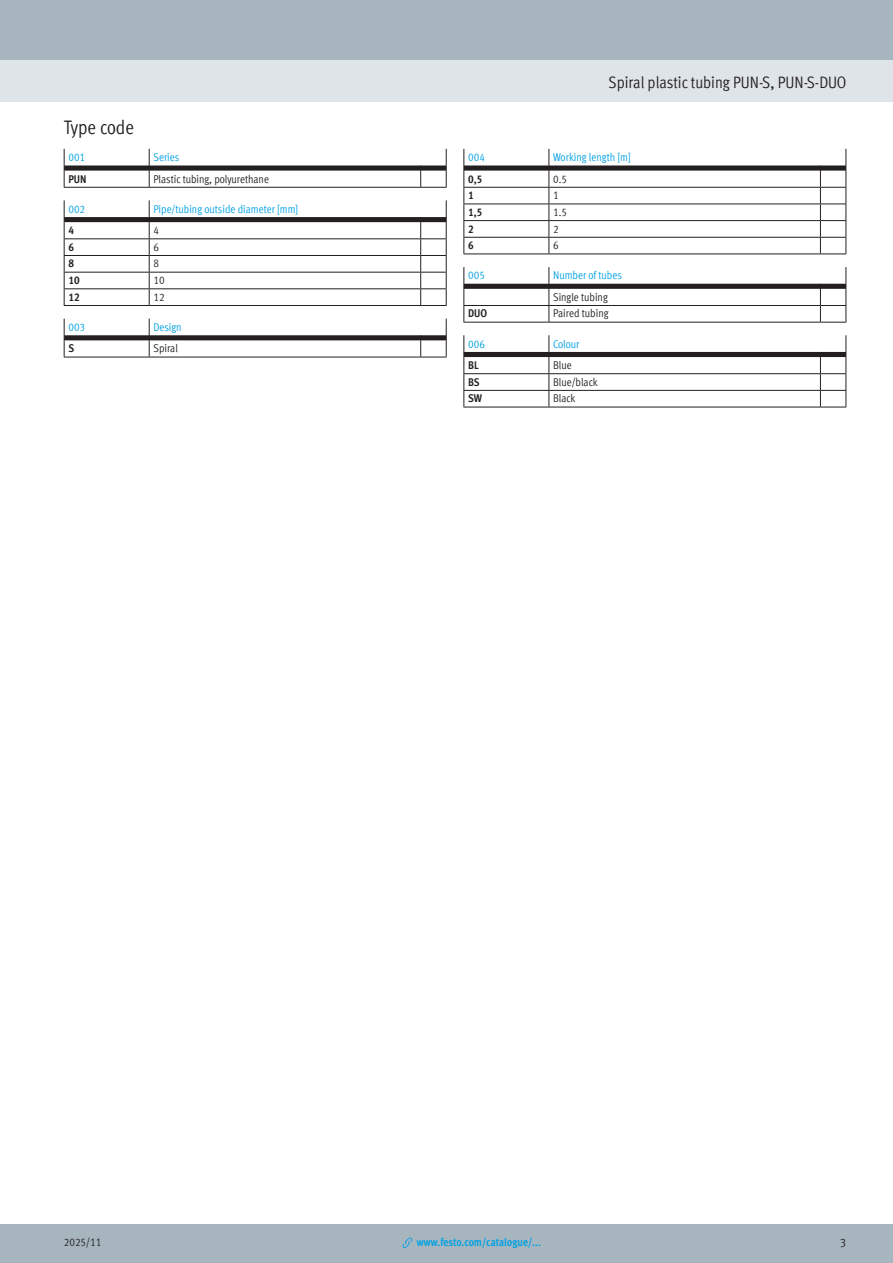
<style>
.page{position:relative;width:893px;height:1263px;background:#fff}
.page>*{position:absolute;margin:0;border:0;box-sizing:border-box;transform-origin:0 0}
.t1{font:condensed 19.5px "Festo";color:#231f20}
.t2{font:condensed 16.5px "Festo";letter-spacing:-.005em;color:#231f20}
.t3{font:condensed 12.75px "Festo";color:#231f20}
.FES_tab_regular{font:condensed 11.25px "Festo";letter-spacing:-.005em;color:#231f20}
.FES_tab_head_2{font:condensed 11.25px "Festo";color:#00a1e3}
.FES_type_code{font:700 condensed 11.25px "Festo";letter-spacing:-.005em;color:#231f20}
.t4{font:700 condensed 11.25px "Festo";color:#00a1e3}
</style>
<div class="page">
<div style="left:0;top:1225px;width:893px;height:38px;background:#a7b6be"></div>
<div style="left:0;top:60px;width:893px;height:42px;background:#dfe4e8"></div>
<div style="left:0;top:0;width:893px;height:60px;background:#a7b6be"></div>
<svg style="left:402px;top:1237px;width:10px;height:11px"></svg>
<svg style="left:64px;top:149px;width:383px;height:39px"></svg>
<hr style="left:149px;top:187px;width:272px;height:1px;background:#231f20">
<svg style="left:64px;top:200px;width:383px;height:106px"></svg>
<hr style="left:149px;top:305px;width:272px;height:1px;background:#231f20">
<svg style="left:64px;top:319px;width:383px;height:39px"></svg>
<hr style="left:149px;top:357px;width:272px;height:1px;background:#231f20">
<svg style="left:463px;top:149px;width:384px;height:106px"></svg>
<hr style="left:549px;top:254px;width:271px;height:1px;background:#231f20">
<svg style="left:463px;top:267px;width:384px;height:56px"></svg>
<hr style="left:549px;top:322px;width:271px;height:1px;background:#231f20">
<svg style="left:463px;top:335px;width:384px;height:73px"></svg>
<hr style="left:549px;top:407px;width:271px;height:1px;background:#231f20">
<h1 class="t1" style="left:64px;top:113px;width:72px">Type code</h1>
<p class="FES_tab_head_2" style="left:68px;top:149px;width:18px">001</p>
<p class="FES_tab_head_2" style="left:153px;top:149px;width:27px">Series</p>
<p class="FES_type_code" style="left:68px;top:170px;width:20px">PUN</p>
<p class="FES_tab_regular" style="left:153px;top:170px;width:117px">Plastic tubing, polyurethane</p>
<p class="FES_tab_head_2" style="left:68px;top:201px;width:18px">002</p>
<p class="FES_tab_head_2" style="left:153px;top:201px;width:146px">Pipe/tubing outside diameter [mm]</p>
<p class="FES_type_code" style="left:68px;top:222px;width:7px">4</p>
<p class="FES_tab_regular" style="left:153px;top:222px;width:7px">4</p>
<p class="FES_type_code" style="left:68px;top:238px;width:7px">6</p>
<p class="FES_tab_regular" style="left:153px;top:239px;width:7px">6</p>
<p class="FES_type_code" style="left:68px;top:255px;width:7px">8</p>
<p class="FES_tab_regular" style="left:153px;top:255px;width:7px">8</p>
<p class="FES_type_code" style="left:68px;top:272px;width:13px">10</p>
<p class="FES_tab_regular" style="left:153px;top:272px;width:13px">10</p>
<p class="FES_type_code" style="left:68px;top:288px;width:13px">12</p>
<p class="FES_tab_regular" style="left:153px;top:289px;width:13px">12</p>
<p class="FES_tab_head_2" style="left:68px;top:319px;width:18px">003</p>
<p class="FES_tab_head_2" style="left:153px;top:319px;width:30px">Design</p>
<p class="FES_type_code" style="left:68px;top:340px;width:7px">S</p>
<p class="FES_tab_regular" style="left:153px;top:340px;width:26px">Spiral</p>
<h2 class="t2" style="left:609px;top:71px;width:239px">Spiral plastic tubing PUN-S, PUN-S-DUO</h2>
<p class="FES_tab_head_2" style="left:468px;top:149px;width:18px">004</p>
<p class="FES_tab_head_2" style="left:553px;top:149px;width:79px">Working length [m]</p>
<p class="FES_type_code" style="left:468px;top:170px;width:16px">0,5</p>
<p class="FES_tab_regular" style="left:553px;top:170px;width:15px">0.5</p>
<p class="FES_type_code" style="left:468px;top:187px;width:7px">1</p>
<p class="FES_tab_regular" style="left:553px;top:187px;width:7px">1</p>
<p class="FES_type_code" style="left:468px;top:203px;width:16px">1,5</p>
<p class="FES_tab_regular" style="left:553px;top:204px;width:15px">1.5</p>
<p class="FES_type_code" style="left:468px;top:220px;width:7px">2</p>
<p class="FES_tab_regular" style="left:553px;top:220px;width:7px">2</p>
<p class="FES_type_code" style="left:468px;top:237px;width:7px">6</p>
<p class="FES_tab_regular" style="left:553px;top:237px;width:7px">6</p>
<p class="FES_tab_head_2" style="left:468px;top:267px;width:18px">005</p>
<p class="FES_tab_head_2" style="left:553px;top:267px;width:70px">Number of tubes</p>
<p class="FES_tab_regular" style="left:553px;top:289px;width:56px">Single tubing</p>
<p class="FES_type_code" style="left:468px;top:305px;width:20px">DUO</p>
<p class="FES_tab_regular" style="left:553px;top:305px;width:57px">Paired tubing</p>
<p class="FES_tab_head_2" style="left:468px;top:336px;width:18px">006</p>
<p class="FES_tab_head_2" style="left:553px;top:336px;width:28px">Colour</p>
<p class="FES_type_code" style="left:468px;top:356px;width:12px">BL</p>
<p class="FES_tab_regular" style="left:553px;top:357px;width:20px">Blue</p>
<p class="FES_type_code" style="left:468px;top:373px;width:13px">BS</p>
<p class="FES_tab_regular" style="left:553px;top:374px;width:46px">Blue/black</p>
<p class="FES_type_code" style="left:468px;top:390px;width:15px">SW</p>
<p class="FES_tab_regular" style="left:553px;top:390px;width:24px">Black</p>
<p class="FES_tab_regular" style="left:64px;top:1234px;width:39px">2025/11</p>
<p class="t4" style="left:417px;top:1233px;width:126px">www.festo.com/catalogue/...</p>
<p class="t3" style="left:840px;top:1233px;width:8px">3</p>
</div>
